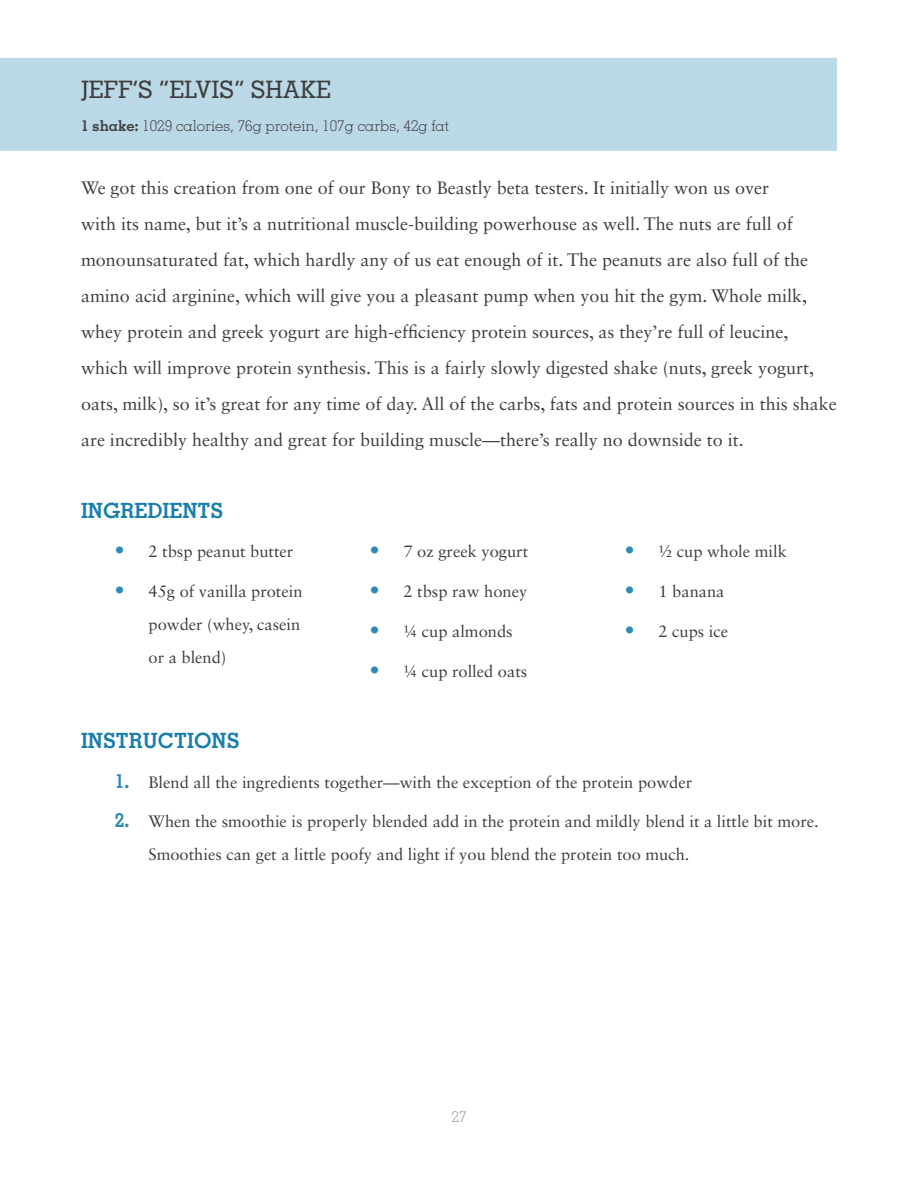
<style>
.page{position:relative;width:918px;height:1188px;background:#fff}
.page>*{position:absolute;margin:0;border:0;box-sizing:border-box;transform-origin:0 0}
.t1{font:500 24px "Memphis LT Std";color:#3e3e3f}
.t2{font:700 21px "Memphis LT Std";color:#197eac}
.t3{font:18px/36px "Sabon LT Std";color:#3e3e3f}
.t4{font:16.5px/33px "Sabon LT Std";color:#3e3e3f}
.Headernotes{font:300 15px "Memphis LT Std";color:#3e3e3f}
.t5{font:300 15px "Memphis LT Std";color:#939598}
.s1{font-weight:700}
.s2{font-family:"Memphis LT Std";font-weight:700;font-size:19.5px;color:#308bb4}
</style>
<div class="page">
<div style="left:0;top:58px;width:837px;height:60px;background:#bad8e6"></div>
<div style="left:0;top:91px;width:837px;height:60px;background:#bad8e6"></div>
<p class="t1" style="left:81px;top:75px;width:251px">JEFF’S “ELVIS” SHAKE</p>
<p class="Headernotes" style="left:81px;top:117px;width:369px"><span class="s1">1 shake:</span> 1029 calories, 76g protein, 107g carbs, 42g fat</p>
<p class="t3" style="left:81px;top:170px;width:757px">We got this creation from one of our Bony to Beastly beta testers. It initially won us over<br>with its name, but it’s a nutritional muscle-building powerhouse as well. The nuts are full of monounsaturated fat, which hardly any of us eat enough of it. The peanuts are also full of the amino acid arginine, which will give you a pleasant pump when you hit the gym. Whole milk, whey protein and greek yogurt are high-efficiency protein sources, as they’re full of leucine, which will improve protein synthesis. This is a fairly slowly digested shake (nuts, greek yogurt, oats, milk), so it’s great for any time of day. All of the carbs, fats and protein sources in this shake are incredibly healthy and great for building muscle—there’s really no downside to it.</p>
<p class="t2" style="left:81px;top:497px;width:144px">INGREDIENTS</p>
<p class="t4" style="left:115px;top:535px;width:180px"><span class="s2">•</span> 2 tbsp peanut butter</p>
<p class="t4" style="left:148px;top:575px;width:156px;text-indent:-34px"><span class="s2">•</span> 45g of vanilla protein powder (whey, casein or a blend)</p>
<p class="t4" style="left:370px;top:535px;width:160px"><span class="s2">•</span> 7 oz greek yogurt</p>
<p class="t4" style="left:370px;top:575px;width:159px"><span class="s2">•</span> 2 tbsp raw honey</p>
<p class="t4" style="left:370px;top:614px;width:144px"><span class="s2">•</span> ¼ cup almonds</p>
<p class="t4" style="left:370px;top:654px;width:159px"><span class="s2">•</span> ¼ cup rolled oats</p>
<p class="t4" style="left:625px;top:535px;width:164px"><span class="s2">•</span> ½ cup whole milk</p>
<p class="t4" style="left:625px;top:575px;width:101px"><span class="s2">•</span> 1 banana</p>
<p class="t4" style="left:625px;top:614px;width:105px"><span class="s2">•</span> 2 cups ice</p>
<p class="t2" style="left:81px;top:727px;width:160px">INSTRUCTIONS</p>
<p class="t4" style="left:115px;top:765px;width:579px"><span class="s2">1.</span> Blend all the ingredients together—with the exception of the protein powder</p>
<p class="t4" style="left:148px;top:805px;width:672px;text-indent:-34px"><span class="s2">2.</span> When the smoothie is properly blended add in the protein and mildly blend it a little bit more.<br>Smoothies can get a little poofy and light if you blend the protein too much.</p>
<p class="t5" style="left:452px;top:1107px;width:16px">27</p>
</div>
